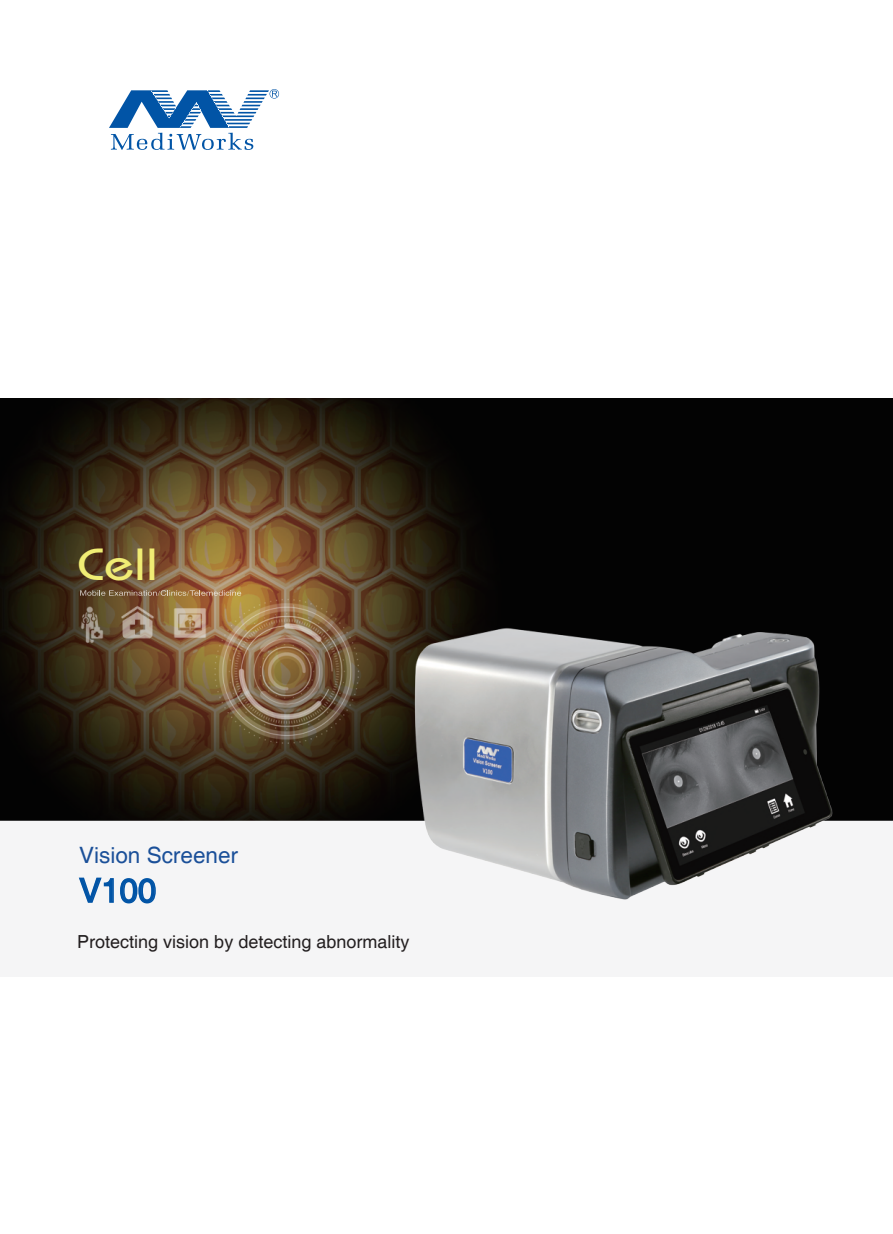
<style>
.page{position:relative;width:893px;height:1234px;background:#fff}
.page>*{position:absolute;margin:0;border:0;box-sizing:border-box;transform-origin:0 0}
.t1{font:expanded 44.85px "Celevenia";color:#f0ed74}
.t2{font:33px "Helvetica";color:#0154a6}
.t3{font:22.5px "Helvetica";color:#1b5099}
.t4{font:18px "Helvetica";color:#231f20}
</style>
<div class="page">
<img style="left:0;top:398px;width:893px;height:422px">
<div style="left:0;top:820px;width:893px;height:157px;background:#f5f5f6"></div>
<img style="left:70px;top:603px;width:42px;height:41px">
<img style="left:120px;top:604px;width:35px;height:35px">
<img style="left:173px;top:606px;width:33px;height:33px">
<svg style="left:80px;top:590px;width:161px;height:6px"></svg>
<div style="left:637px;top:532px;width:9px;height:7px;background:#030303"></div>
<svg style="left:109px;top:89px;width:170px;height:61px"></svg>
<svg style="left:78px;top:877px;width:78px;height:27px"></svg>
<img style="left:394px;top:616px;width:459px;height:284px">
<h1 class="t1" style="left:77px;top:538px;width:82px">Cell</h1>
<p class="t3" style="left:79px;top:842px;width:160px">Vision Screener</p>
<h2 class="t2" style="left:79px;top:871px;width:79px">V100</h2>
<p class="t4" style="left:77px;top:930px;width:334px">Protecting vision by detecting abnormality</p>
</div>
